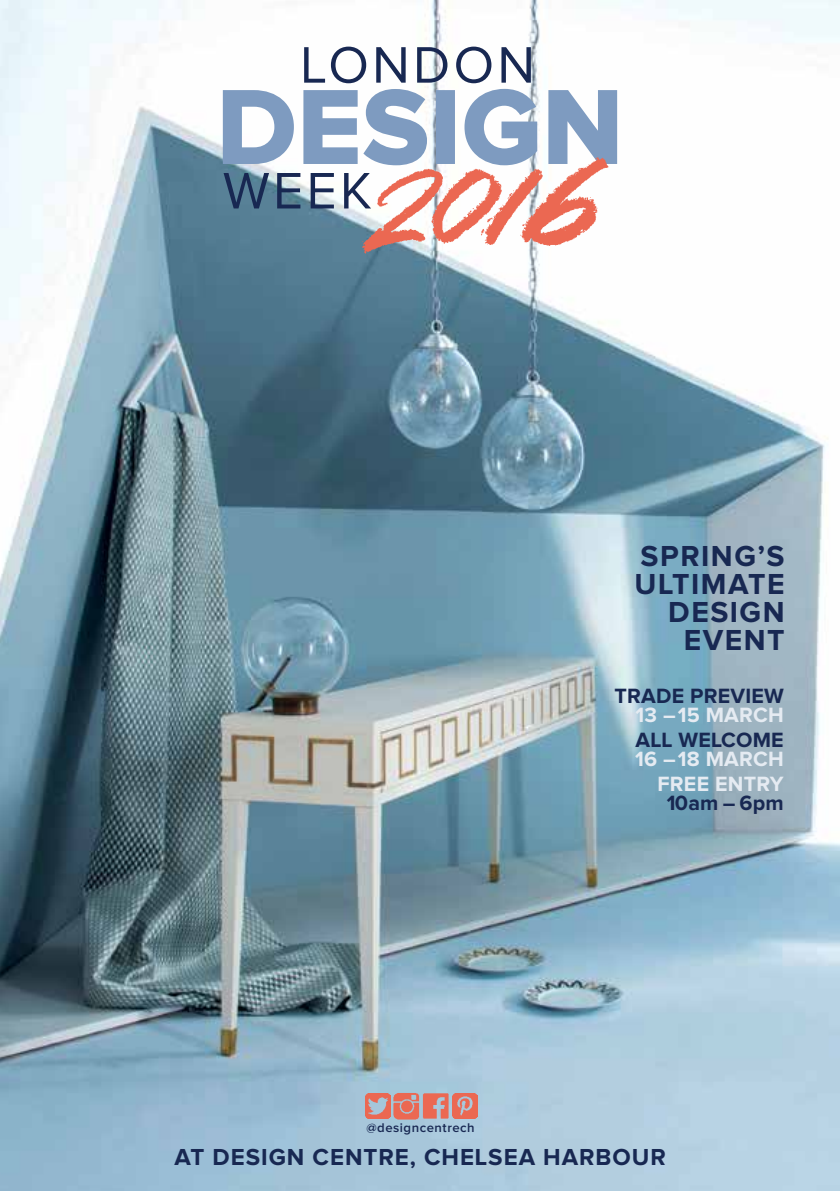
<style>
.page{position:relative;width:840px;height:1191px;background:#fff}
.page>*{position:absolute;margin:0;border:0;box-sizing:border-box;transform-origin:0 0}
.t1{font:53.2px "Proxima Nova";letter-spacing:.06em;color:#182852}
.t2{font:700 30px/28px "Proxima Nova";letter-spacing:.05em;color:#182852;text-align:right}
.t3{font:700 24px "Proxima Nova";letter-spacing:.04em;color:#182852}
.t4{font:700 21.4px "Proxima Nova";letter-spacing:.01em;color:#182852}
.t5{font:700 21.4px/24.8px "Proxima Nova";letter-spacing:.01em;color:#e5ebf2;text-align:right}
.t6{font:600 13px "Proxima Nova";letter-spacing:.04em;color:#182852}
</style>
<div class="page">
<img style="left:0;top:0;width:839px;height:1191px">
<svg style="left:223px;top:89px;width:393px;height:76px"></svg>
<img style="left:361px;top:150px;width:254px;height:108px">
<img style="left:391px;top:1091px;width:30px;height:30px">
<img style="left:420px;top:1089px;width:31px;height:31px">
<img style="left:452px;top:1093px;width:25px;height:25px">
<img style="left:365px;top:1093px;width:25px;height:25px">
<h1 class="t1" style="left:300px;top:41px;width:236px">LONDON</h1>
<h1 class="t1" style="left:223px;top:166px;width:150px">WEEK</h1>
<p class="t6" style="left:366px;top:1121px;width:110px">@designcentrech</p>
<h2 class="t2" style="left:634px;top:543px;width:151px">SPRING’S<br>ULTIMATE<br>DESIGN<br>EVENT</h2>
<p class="t4" style="left:614px;top:686px;width:171px">TRADE PREVIEW</p>
<p class="t5" style="left:635px;top:703px;width:150px">13 – 15 MARCH</p>
<p class="t4" style="left:635px;top:730px;width:150px">ALL WELCOME</p>
<p class="t5" style="left:635px;top:747px;width:150px">16 – 18 MARCH<br>FREE ENTRY</p>
<p class="t4" style="left:666px;top:793px;width:118px">10am – 6pm</p>
<p class="t3" style="left:174px;top:1146px;width:492px">AT DESIGN CENTRE, CHELSEA HARBOUR</p>
</div>
